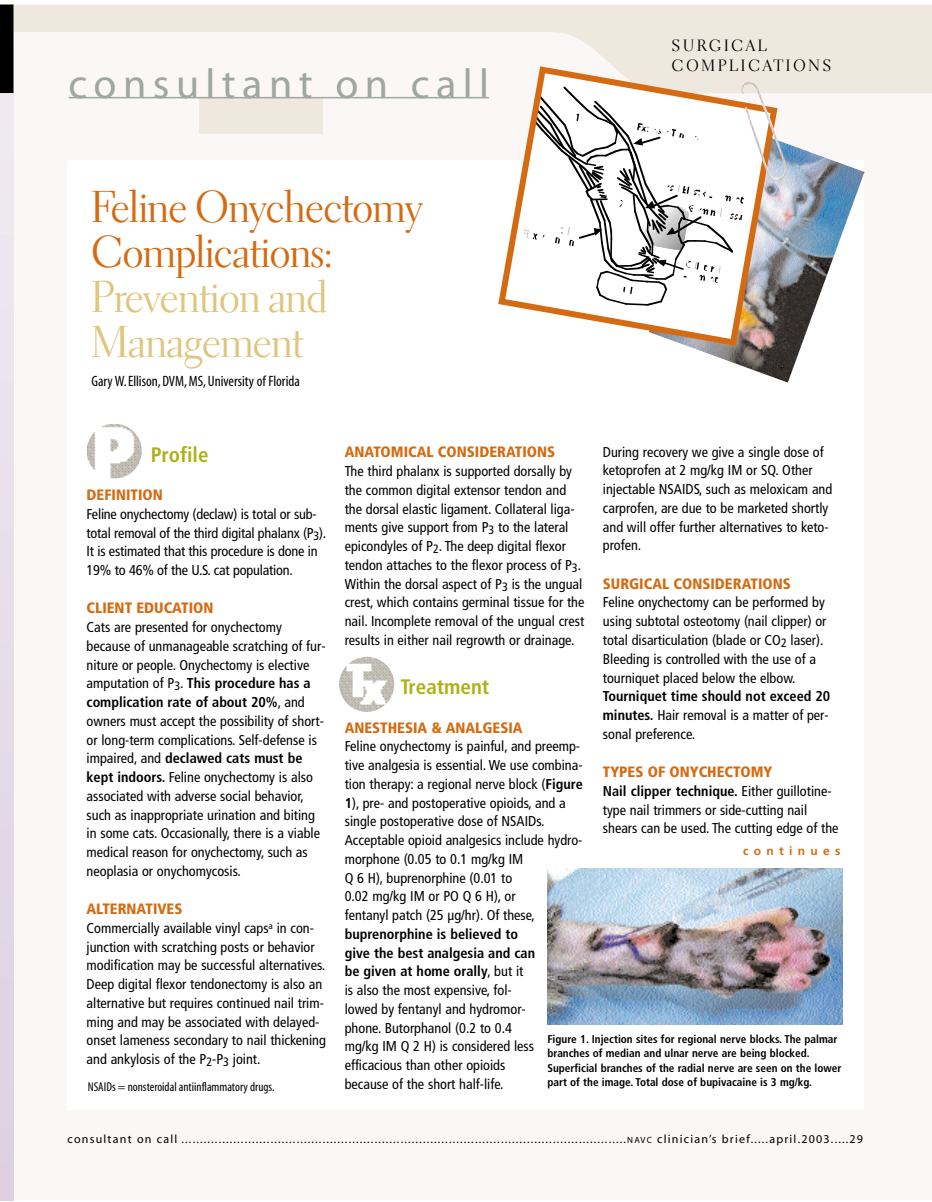
<style>
.page{position:relative;width:932px;height:1202px;background:#fff}
.page>*{position:absolute;margin:0;border:0;box-sizing:border-box;transform-origin:0 0}
.t1{font:45px/45px "Electra LH Display";color:#d46b12}
.t2{font:45px/45px "Electra LH Display";color:#dec67f}
.t3{font:42px "Myriad";letter-spacing:.155em;color:#9fa7a3}
.t4{font:700 condensed 21px "Frutiger";color:#adb119}
.t5{font:16.5px/19.5px "Electra LH Display";letter-spacing:.175em;color:#000}
.t6{font:900 condensed 15px "Frutiger";color:#d46b12}
.t7{font:condensed 15px "Myriad";color:#000}
.t8{font:condensed 14.25px/18.8px "Frutiger";color:#000}
.t9{font:condensed 12.75px "Myriad";color:#000}
.t10{font:12px "Myriad";letter-spacing:.1em;color:#000}
.t11{font:700 12px "Frutiger";letter-spacing:.445em;color:#d46b12}
.t12{font:700 condensed 11.25px/14.2px "Frutiger";color:#000}
.s1{font-weight:700}
.s2{font-size:9px}
</style>
<div class="page">
<div style="left:15px;top:14px;width:916px;height:1185px;background:#faf7f6"></div>
<div style="left:68px;top:160px;width:796px;height:949px;background:#fff"></div>
<div style="left:199px;top:98px;width:124px;height:36px;background:#eee8de"></div>
<svg style="left:14px;top:5px;width:918px;height:88px;fill:#eee8de"></svg>
<hr style="left:69px;top:97px;width:420px;height:1px;background:#9fa7a3">
<img style="left:88px;top:424px;width:54px;height:54px;border-radius:50%">
<img style="left:547px;top:868px;width:295px;height:156px">
<div style="left:0;top:88px;width:14px;height:35px;background:#f0eaf0"></div>
<div style="left:0;top:125px;width:14px;height:35px;background:#efe9f0"></div>
<div style="left:0;top:162px;width:14px;height:35px;background:#efe9ef"></div>
<div style="left:0;top:199px;width:14px;height:35px;background:#eee8ef"></div>
<div style="left:0;top:237px;width:14px;height:34px;background:#eee6ee"></div>
<div style="left:0;top:274px;width:14px;height:34px;background:#eee6ee"></div>
<div style="left:0;top:311px;width:14px;height:35px;background:#ede5ed"></div>
<div style="left:0;top:348px;width:14px;height:35px;background:#ede4ed"></div>
<div style="left:0;top:385px;width:14px;height:35px;background:#ebe3ec"></div>
<div style="left:0;top:422px;width:14px;height:35px;background:#ebe2eb"></div>
<div style="left:0;top:460px;width:14px;height:34px;background:#ebe0eb"></div>
<div style="left:0;top:497px;width:14px;height:34px;background:#eae0eb"></div>
<div style="left:0;top:534px;width:14px;height:34px;background:#e9dfea"></div>
<div style="left:0;top:571px;width:14px;height:35px;background:#e9dee9"></div>
<div style="left:0;top:608px;width:14px;height:35px;background:#e8dde9"></div>
<div style="left:0;top:645px;width:14px;height:35px;background:#e7dde8"></div>
<div style="left:0;top:683px;width:14px;height:34px;background:#e6dbe7"></div>
<div style="left:0;top:720px;width:14px;height:34px;background:#e6dbe7"></div>
<div style="left:0;top:757px;width:14px;height:34px;background:#e5dae7"></div>
<div style="left:0;top:794px;width:14px;height:35px;background:#e5d8e6"></div>
<div style="left:0;top:831px;width:14px;height:35px;background:#e3d7e5"></div>
<div style="left:0;top:868px;width:14px;height:35px;background:#e3d7e5"></div>
<div style="left:0;top:906px;width:14px;height:34px;background:#e2d7e5"></div>
<div style="left:0;top:943px;width:14px;height:34px;background:#e2d6e4"></div>
<div style="left:0;top:980px;width:14px;height:34px;background:#e0d4e3"></div>
<div style="left:0;top:1017px;width:14px;height:35px;background:#e0d4e3"></div>
<div style="left:0;top:1054px;width:14px;height:35px;background:#e0d3e2"></div>
<div style="left:0;top:1091px;width:14px;height:35px;background:#dfd2e2"></div>
<div style="left:0;top:1128px;width:14px;height:35px;background:#ded1e0"></div>
<div style="left:0;top:1166px;width:14px;height:34px;background:#ded0e0"></div>
<svg style="left:0;top:4px;width:14px;height:89px"></svg>
<img style="left:339px;top:656px;width:55px;height:56px;border-radius:50%">
<img style="left:696px;top:143px;width:168px;height:239px">
<svg style="left:495px;top:63px;width:286px;height:286px"></svg>
<img style="left:741px;top:82px;width:46px;height:99px">
<h2 class="t3" style="left:69px;top:68px;width:422px">consultant on call</h2>
<h1 class="t1" style="left:92px;top:189px;width:332px">Feline Onychectomy<br>Complications:</h1>
<h1 class="t2" style="left:92px;top:279px;width:237px">Prevention and<br>Management</h1>
<p class="t7" style="left:92px;top:375px;width:210px">Gary W.Ellison, DVM, MS, University of Florida</p>
<p class="t5" style="left:672px;top:38px;width:160px">SURGICAL<br>COMPLICATIONS</p>
<h3 class="t4" style="left:151px;top:446px;width:59px">Profile</h3>
<p class="t6" style="left:87px;top:489px;width:78px">DEFINITION</p>
<p class="t8" style="left:87px;top:505px;width:241px">Feline onychectomy (declaw) is total or sub&shy;total removal of the third digital phalanx (P<sub>3</sub>).<br>It is estimated that this procedure is done in 19% to 46% of the U.S. cat population.</p>
<p class="t6" style="left:87px;top:602px;width:128px">CLIENT EDUCATION</p>
<p class="t8" style="left:87px;top:619px;width:240px">Cats are presented for onychectomy because of unmanageable scratching of fur&shy;niture or people. Onychectomy is elective amputation of P<sub>3</sub>. <span class="s1">This procedure has a complication rate of about 20%</span>, and owners must accept the possibility of short&shy;or long-term complications. Self-defense is impaired, and <span class="s1">declawed cats must be kept indoors.</span> Feline onychectomy is also associated with adverse social behavior, such as inappropriate urination and biting in some cats. Occasionally, there is a viable medical reason for onychectomy, such as neoplasia or onychomycosis.</p>
<p class="t6" style="left:87px;top:903px;width:97px">ALTERNATIVES</p>
<p class="t8" style="left:87px;top:919px;width:241px">Commercially available vinyl caps<sup>a</sup> in con&shy;junction with scratching posts or behavior modification may be successful alternatives.<br>Deep digital flexor tendonectomy is also an alternative but requires continued nail trim&shy;ming and may be associated with delayed&shy;onset lameness secondary to nail thickening and ankylosis of the P<sub>2</sub>-P<sub>3</sub> joint.</p>
<p class="t9" style="left:88px;top:1081px;width:188px">NSAIDs = nonsteroidal antiinflammatory drugs.</p>
<p class="t8" style="left:603px;top:443px;width:231px">During recovery we give a single dose of ketoprofen at 2 mg/kg IM or SQ. Other injectable NSAIDS, such as meloxicam and carprofen, are due to be marketed shortly and will offer further alternatives to keto&shy;profen.</p>
<p class="t6" style="left:603px;top:577px;width:189px">SURGICAL CONSIDERATIONS</p>
<p class="t8" style="left:603px;top:594px;width:225px">Feline onychectomy can be performed by using subtotal osteotomy (nail clipper) or total disarticulation (blade or CO<sub>2</sub> laser).<br>Bleeding is controlled with the use of a tourniquet placed below the elbow.</p>
<p class="t8" style="left:603px;top:688px;width:229px;text-align:justify"><span class="s1">Tourniquet time should not exceed 20 minutes.</span> Hair removal is a matter of per&shy;sonal preference.</p>
<p class="t6" style="left:603px;top:765px;width:171px">TYPES OF ONYCHECTOMY</p>
<p class="t8" style="left:603px;top:782px;width:237px"><span class="s1">Nail clipper technique.</span> Either guillotine&shy;type nail trimmers or side-cutting nail shears can be used. The cutting edge of the</p>
<p class="t6" style="left:345px;top:446px;width:212px">ANATOMICAL CONSIDERATIONS</p>
<p class="t8" style="left:345px;top:463px;width:241px">The third phalanx is supported dorsally by the common digital extensor tendon and the dorsal elastic ligament. Collateral liga&shy;ments give support from P<sub>3</sub> to the lateral epicondyles of P<sub>2</sub>. The deep digital flexor tendon attaches to the flexor process of P<sub>3</sub>.<br>Within the dorsal aspect of P<sub>3</sub> is the ungual crest, which contains germinal tissue for the nail. Incomplete removal of the ungual crest results in either nail regrowth or drainage.</p>
<h3 class="t4" style="left:400px;top:678px;width:91px">Treatment</h3>
<p class="t6" style="left:345px;top:721px;width:179px">ANESTHESIA &amp; ANALGESIA</p>
<p class="t8" style="left:345px;top:738px;width:239px">Feline onychectomy is painful, and preemp&shy;tive analgesia is essential. We use combina&shy;tion therapy: a regional nerve block (<span class="s1">Figure 1</span>), pre- and postoperative opioids, and a single postoperative dose of NSAIDs.<br>Acceptable opioid analgesics include hydro&shy;morphone (0.05 to 0.1 mg/kg IM<br>Q 6 H), buprenorphine (0.01 to<br>0.02 mg/kg IM or PO Q 6 H), or<br>fentanyl patch (25 µg/hr). Of these,</p>
<p class="t8" style="left:345px;top:925px;width:192px"><span class="s1">buprenorphine is believed to give the best analgesia and can be given at home orally</span>, but it is also the most expensive, fol&shy;lowed by fentanyl and hydromor&shy;phone. Butorphanol (0.2 to 0.4 mg/kg IM Q 2 H) is considered less efficacious than other opioids because of the short half-life.</p>
<p class="t11" style="left:743px;top:846px;width:99px">continues</p>
<p class="t12" style="left:547px;top:1033px;width:295px">Figure 1. Injection sites for regional nerve blocks. The palmar branches of median and ulnar nerve are being blocked.<br>Superficial branches of the radial nerve are seen on the lower part of the image. Total dose of bupivacaine is 3 mg/kg.</p>
<p class="t10" style="left:68px;top:1134px;width:797px">consultant on call ........................................................................................................................<span class="s2">NAVC</span> clinician’s brief.....april.2003.....29</p>
</div>
